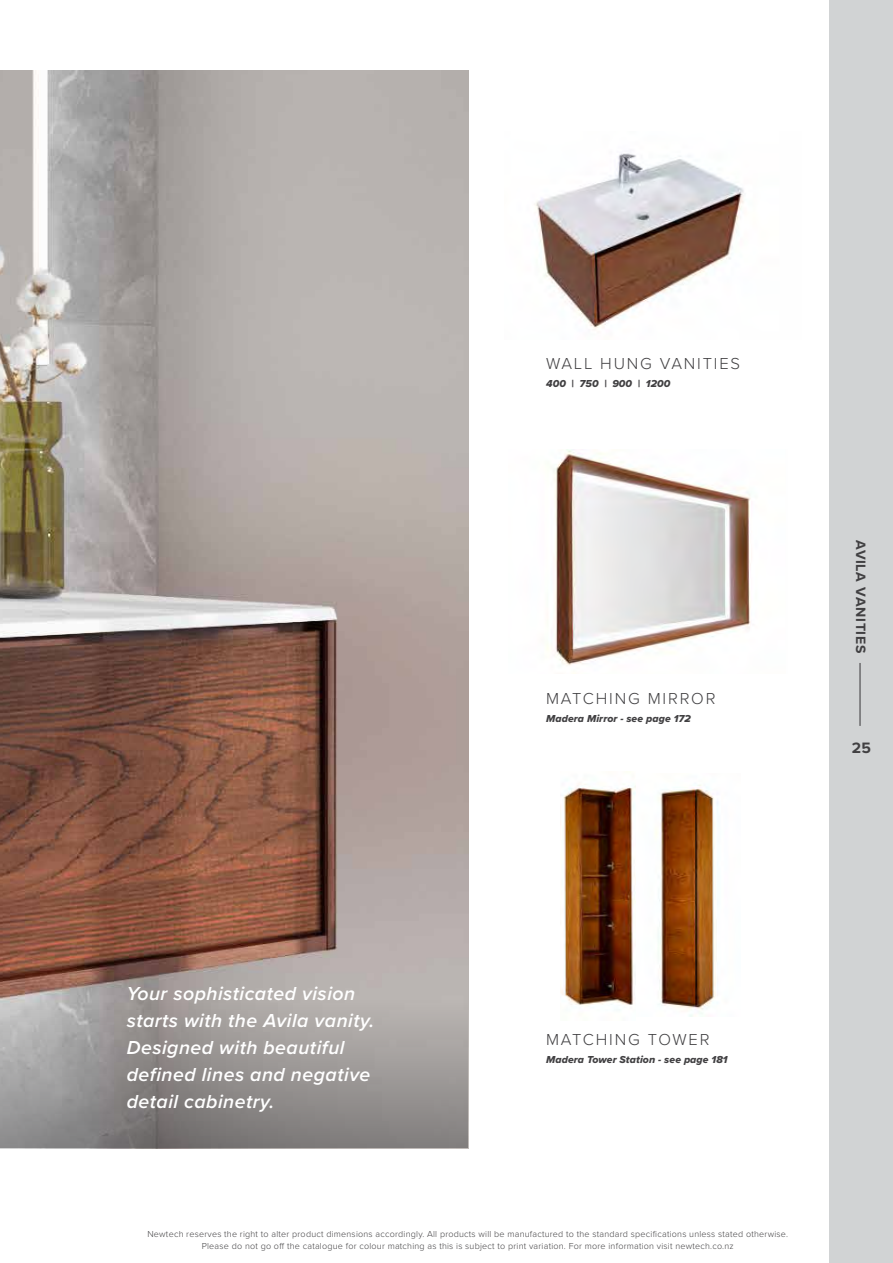
<style>
.page{position:relative;width:893px;height:1263px;background:#fff}
.page>*{position:absolute;margin:0;border:0;box-sizing:border-box;transform-origin:0 0}
.t1{font:italic 600 19.5px/27px "Proxima Nova";letter-spacing:.025em;color:#fff}
.t2{font:300 16.5px "Proxima Nova";letter-spacing:.11em;color:#414042}
.t3{font:700 15.6px "Proxima Nova";color:#414042}
.t4{font:700 14.1px "Proxima Nova";letter-spacing:.05em;color:#414042}
.t5{font:10.5px "Proxima Nova Extrabld It";letter-spacing:.01em;color:#414042}
.t6{font:300 9px/12px "Proxima Nova";letter-spacing:.025em;color:#414042;text-align:center}
</style>
<div class="page">
<img style="left:0;top:70px;width:469px;height:1078px">
<svg style="left:0;top:999px;width:468px;height:149px;background:#979493"></svg>
<img style="left:655px;top:785px;width:63px;height:232px">
<img style="left:560px;top:784px;width:76px;height:226px">
<img style="left:534px;top:153px;width:210px;height:177px">
<img style="left:546px;top:449px;width:205px;height:217px">
<div style="left:829px;top:0;width:64px;height:1263px;background:#d1d3d4"></div>
<hr style="left:859px;top:663px;width:1px;height:63px;background:#414042">
<h2 class="t2" style="left:546px;top:351px;width:195px">WALL HUNG VANITIES</h2>
<p class="t5" style="left:546px;top:376px;width:126px">400 | 750 | 900 | 1200</p>
<h2 class="t2" style="left:546px;top:686px;width:171px">MATCHING MIRROR</h2>
<p class="t5" style="left:546px;top:711px;width:146px">Madera Mirror - see page 172</p>
<h3 class="t4" style="left:871px;top:540px;width:115px;rotate:90deg">AVILA VANITIES</h3>
<h3 class="t3" style="left:852px;top:736px;width:20px">25</h3>
<h1 class="t1" style="left:127px;top:979px;width:249px">Your sophisticated vision starts with the Avila vanity.<br>Designed with beautiful defined lines and negative detail cabinetry.</h1>
<h2 class="t2" style="left:546px;top:1027px;width:165px">MATCHING TOWER</h2>
<p class="t5" style="left:546px;top:1052px;width:183px">Madera Tower Station - see page 181</p>
<p class="t6" style="left:147px;top:1227px;width:642px">Newtech reserves the right to alter product dimensions accordingly. All products will be manufactured to the standard specifications unless stated otherwise.<br>Please do not go off the catalogue for colour matching as this is subject to print variation. For more information visit newtech.co.nz</p>
</div>
